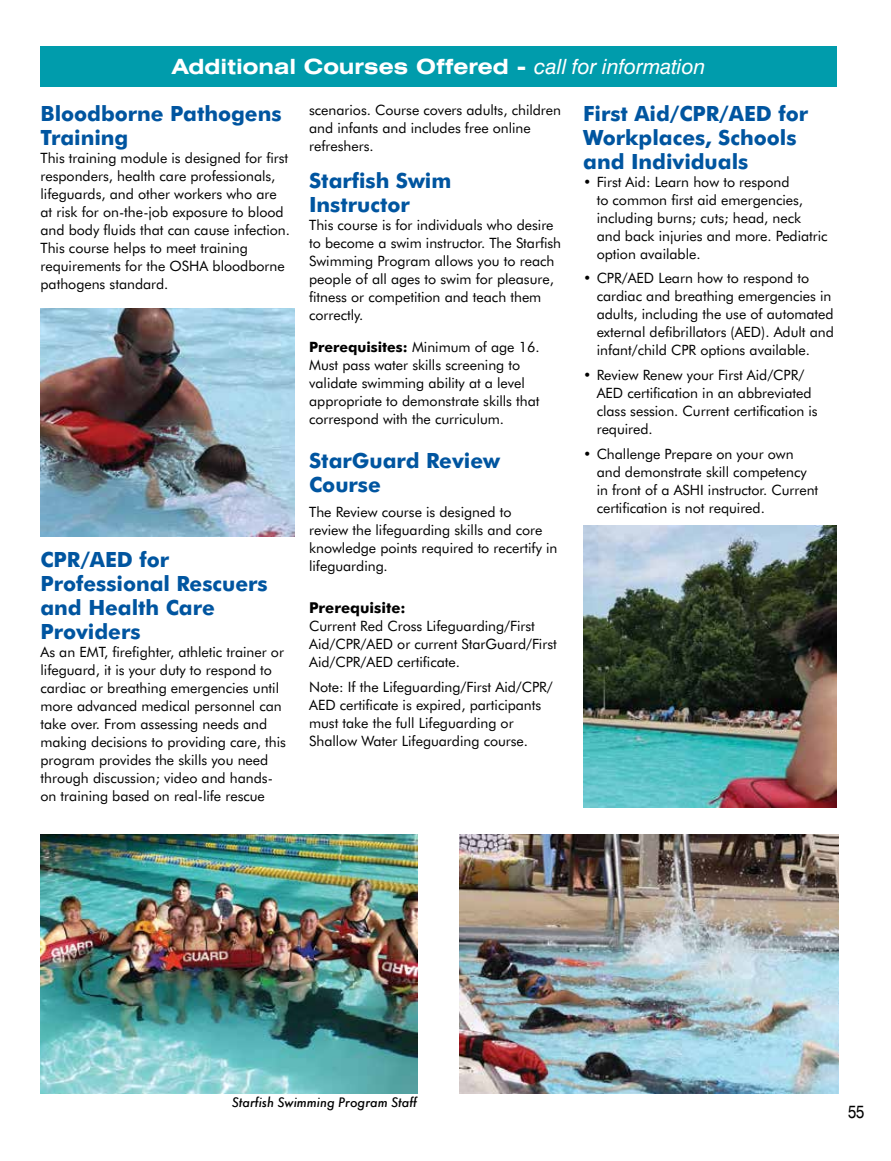
<style>
.page{position:relative;width:891px;height:1161px;background:#fff}
.page>*{position:absolute;margin:0;border:0;box-sizing:border-box;transform-origin:0 0}
.t1{font:700 21px/24px "Futura BT";color:#0055a0}
.t2{font:700 expanded 21px "Swiss 721 BT";color:#fff}
.t3{font:18px "Swiss 721 BT";color:#000;scale:.83 1}
.t4{font:700 15px "Futura BT";color:#000}
.t5{font:14.25px/18px "Futura BT";color:#000}
.t6{font:italic 14.25px "Futura";color:#000}
.s1{font-weight:400;font-style:italic;font-stretch:normal}
.s2{font-weight:700}
</style>
<div class="page">
<img style="left:40px;top:834px;width:377px;height:259px">
<img style="left:40px;top:308px;width:254px;height:228px">
<div style="left:40px;top:46px;width:797px;height:40px;background:#009cac"></div>
<img style="left:459px;top:834px;width:379px;height:259px">
<img style="left:583px;top:525px;width:254px;height:283px">
<h1 class="t2" style="left:172px;top:54px;width:535px">Additional Courses Offered - <span class="s1">call for information</span></h1>
<h1 class="t1" style="left:583px;top:101px;width:227px">First Aid/CPR/AED for<br>Workplaces, Schools and Individuals</h1>
<p class="t5" style="left:597px;top:172px;width:233px;text-indent:-13px">• First Aid: Learn how to respond<br>to common first aid emergencies, including burns; cuts; head, neck and back injuries and more. Pediatric option available.</p>
<p class="t5" style="left:597px;top:269px;width:239px;text-indent:-13px">• CPR/AED Learn how to respond to cardiac and breathing emergencies in adults, including the use of automated external defibrillators (AED). Adult and infant/child CPR options available.</p>
<p class="t5" style="left:597px;top:366px;width:223px;text-indent:-13px">• Review Renew your First Aid/CPR/<br>AED certification in an abbreviated class session. Current certification is required.</p>
<p class="t5" style="left:597px;top:445px;width:223px;text-indent:-13px">• Challenge Prepare on your own and demonstrate skill competency in front of a ASHI instructor. Current certification is not required.</p>
<p class="t5" style="left:309px;top:101px;width:254px">scenarios. Course covers adults, children and infants and includes free online refreshers.</p>
<h1 class="t1" style="left:309px;top:169px;width:144px">Starfish Swim<br>Instructor</h1>
<p class="t5" style="left:309px;top:216px;width:254px">This course is for individuals who desire to become a swim instructor. The Starfish Swimming Program allows you to reach people of all ages to swim for pleasure, fitness or competition and teach them correctly.</p>
<p class="t5" style="left:309px;top:338px;width:232px"><span class="s2">Prerequisites:</span> Minimum of age 16.<br>Must pass water skills screening to validate swimming ability at a level appropriate to demonstrate skills that correspond with the curriculum.</p>
<h1 class="t1" style="left:309px;top:448px;width:192px">StarGuard Review<br>Course</h1>
<p class="t5" style="left:309px;top:503px;width:250px">The Review course is designed to<br>review the lifeguarding skills and core knowledge points required to recertify in lifeguarding.</p>
<p class="t4" style="left:309px;top:599px;width:98px">Prerequisite:</p>
<p class="t5" style="left:309px;top:617px;width:249px">Current Red Cross Lifeguarding/First<br>Aid/CPR/AED or current StarGuard/First<br>Aid/CPR/AED certificate.</p>
<p class="t5" style="left:309px;top:678px;width:245px">Note: If the Lifeguarding/First Aid/CPR/ AED certificate is expired, participants must take the full Lifeguarding or Shallow Water Lifeguarding course.</p>
<h1 class="t1" style="left:40px;top:101px;width:243px">Bloodborne Pathogens<br>Training</h1>
<p class="t5" style="left:40px;top:148px;width:251px">This training module is designed for first responders, health care professionals, lifeguards, and other workers who are at risk for on-the-job exposure to blood and body fluids that can cause infection.<br>This course helps to meet training requirements for the OSHA bloodborne pathogens standard.</p>
<h1 class="t1" style="left:40px;top:547px;width:229px">CPR/AED for<br>Professional Rescuers and Health Care<br>Providers</h1>
<p class="t5" style="left:40px;top:643px;width:247px">As an EMT, firefighter, athletic trainer or lifeguard, it is your duty to respond to cardiac or breathing emergencies until more advanced medical personnel can take over. From assessing needs and making decisions to providing care, this program provides the skills you need through discussion; video and hands&shy;on training based on real-life rescue</p>
<p class="t6" style="left:232px;top:1094px;width:187px">Starfish Swimming Program Staff</p>
<p class="t3" style="left:848px;top:1100px;width:21px">55</p>
</div>
